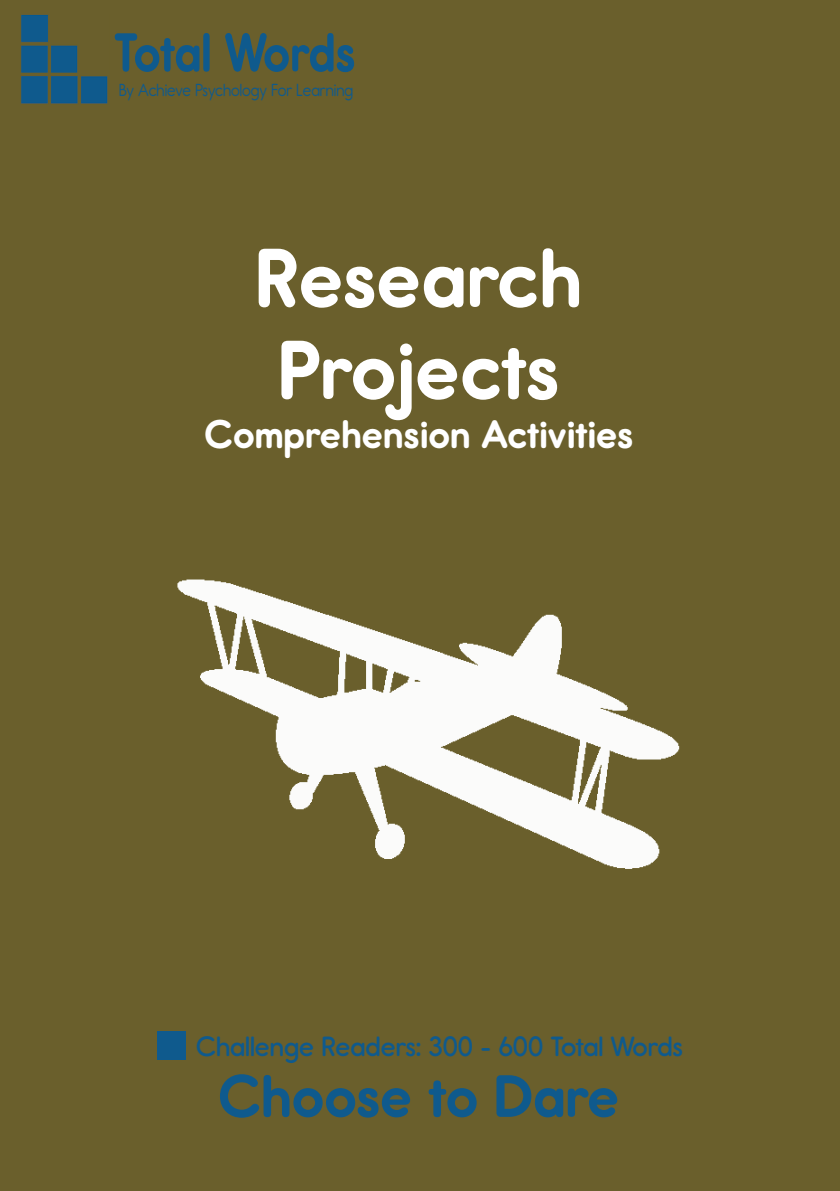
<style>
.page{position:relative;width:840px;height:1191px;background:#fff}
.page>*{position:absolute;margin:0;border:0;box-sizing:border-box;transform-origin:0 0}
.t1{font:700 84px/92px "Report Rg";color:#fff}
.t2{font:700 60px "Report Rg";color:#0f5a8d}
.t3{font:700 55px "Report Rg";letter-spacing:-.015em;color:#0f5a8d;scale:.91 1}
.t4{font:700 40px "Report Rg";color:#fff}
.t5{font:28px "Report Sb";color:#0f5a8d}
.t6{font:17.6px "Report Rg";color:#0f5a8d;scale:.91 1}
</style>
<div class="page">
<div style="left:0;top:0;width:839px;height:1191px;background:#6a5f2c"></div>
<div style="left:157px;top:1031px;width:29px;height:28px;background:#0f5a8d"></div>
<img style="left:21px;top:15px;width:87px;height:89px">
<img style="left:177px;top:579px;width:503px;height:290px">
<h3 class="t3" style="left:114px;top:20px;width:266px">Total Words</h3>
<p class="t6" style="left:119px;top:79px;width:258px">By Achieve Psychology For Learning</p>
<h1 class="t1" style="left:255px;top:232px;width:328px">Research<br>Projects</h1>
<h3 class="t4" style="left:204px;top:411px;width:430px">Comprehension Activities</h3>
<p class="t5" style="left:196px;top:1030px;width:488px">Challenge Readers: 300 - 600 Total Words</p>
<h2 class="t2" style="left:218px;top:1060px;width:402px">Choose to Dare</h2>
</div>
